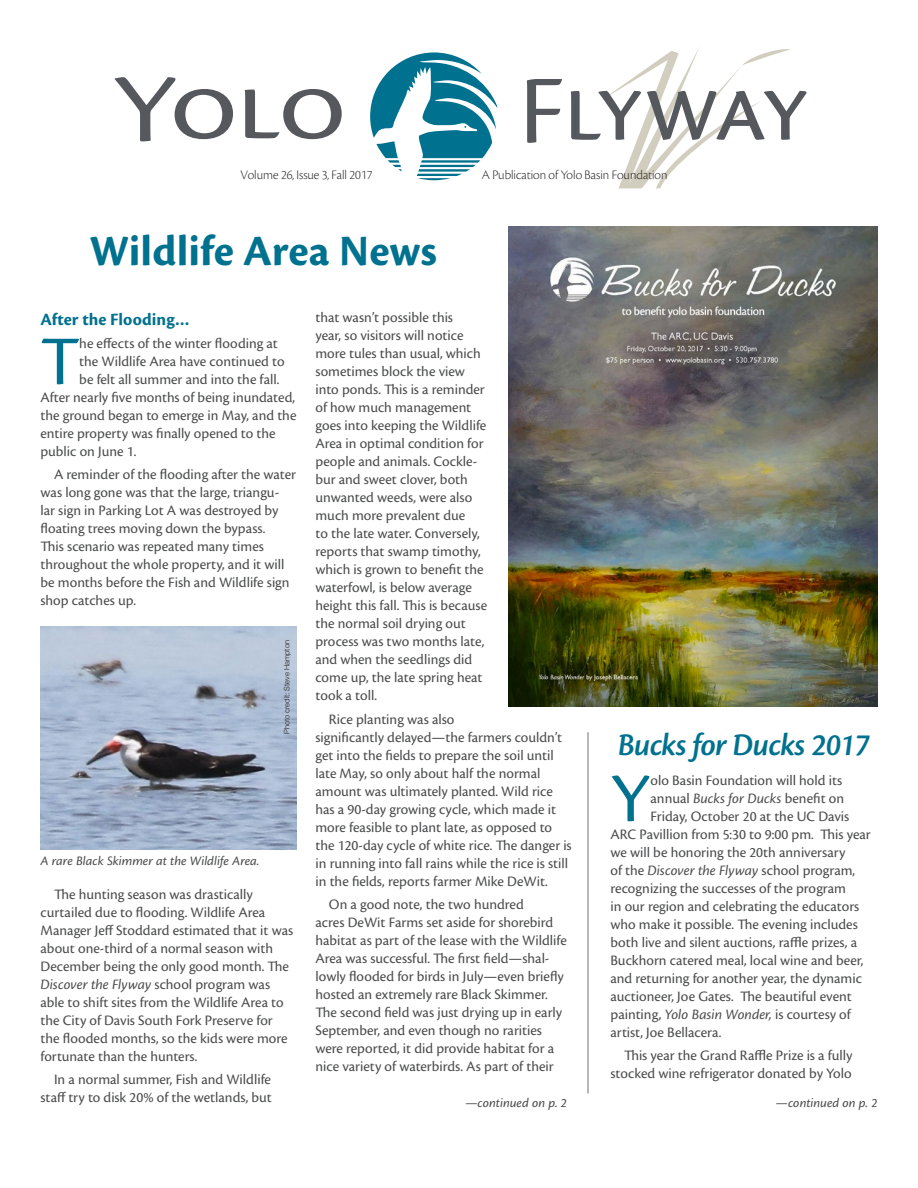
<style>
.page{position:relative;width:918px;height:1188px;background:#fff}
.page>*{position:absolute;margin:0;border:0;box-sizing:border-box;transform-origin:0 0}
.Body_Drop_Cap{font:72.3px "Cronos Pro";color:#00718e}
.Headline_big{font:700 45px "Cronos Pro";color:#00718e}
.Subhead_2_Fut_Con_Bo{font:33px "Cronos Pro Semibold Disp It";letter-spacing:-.02em;color:#00718e}
.Subhead_3_small{font:700 18px "Cronos Pro";color:#00718e}
.Body_text{font:15px/18px "Cronos Pro";color:#4b4c4d}
.Body_Drop_Cap-2{font:15px "Cronos Pro";color:#4b4c4d}
.t1{font:13.5px "Cronos Pro Capt It";letter-spacing:-.005em;color:#4b4c4d}
.t2{font:13.5px "Cronos Pro Lt Disp";color:#231f20}
.Photo_Attrib{font:300 7.5px "Helvetica Neue LT Std";color:#231f20}
.s1{font-style:italic}
</style>
<div class="page">
<svg style="left:370px;top:52px;width:127px;height:128px"></svg>
<svg style="left:115px;top:77px;width:118px;height:64px"></svg>
<svg style="left:245px;top:89px;width:97px;height:50px"></svg>
<svg style="left:527px;top:79px;width:35px;height:64px"></svg>
<svg style="left:571px;top:48px;width:236px;height:140px"></svg>
<img style="left:509px;top:227px;width:369px;height:479px">
<hr style="left:588px;top:732px;width:1px;height:362px;background:#717275">
<img style="left:40px;top:626px;width:257px;height:224px">
<p class="t2" style="left:241px;top:167px;width:133px">Volume 26, Issue 3, Fall 2017</p>
<p class="t2" style="left:482px;top:167px;width:187px">A Publication of Yolo Basin Foundation</p>
<p class="Headline_big" style="left:90px;top:225px;width:349px">Wildlife Area News</p>
<p class="Subhead_3_small" style="left:40px;top:309px;width:150px">After the Flooding…</p>
<p class="Body_Drop_Cap" style="left:40px;top:320px;width:40px">T</p>
<p class="Body_Drop_Cap-2" style="left:79px;top:335px;width:200px">he effects of the winter flooding at</p>
<p class="Body_Drop_Cap-2" style="left:79px;top:353px;width:207px">the Wildlife Area have continued to</p>
<p class="Body_Drop_Cap-2" style="left:79px;top:371px;width:202px">be felt all summer and into the fall.</p>
<p class="Body_Drop_Cap-2" style="left:40px;top:389px;width:256px">After nearly five months of being inundated,</p>
<p class="Body_Drop_Cap-2" style="left:40px;top:407px;width:258px">the ground began to emerge in May, and the</p>
<p class="Body_Drop_Cap-2" style="left:40px;top:425px;width:237px">entire property was finally opened to the</p>
<p class="Body_Drop_Cap-2" style="left:40px;top:443px;width:97px">public on June 1.</p>
<p class="Body_text" style="left:40px;top:466px;width:257px;text-indent:14px">A reminder of the flooding after the water was long gone was that the large, triangu&shy;lar sign in Parking Lot A was destroyed by floating trees moving down the bypass.<br>This scenario was repeated many times throughout the whole property, and it will be months before the Fish and Wildlife sign shop catches up.</p>
<p class="Photo_Attrib" style="left:282px;top:734px;width:95px;rotate:-90deg">Photo credit: Steve Hampton</p>
<p class="t1" style="left:40px;top:853px;width:220px">A rare Black Skimmer at the Wildlife Area.</p>
<p class="Body_text" style="left:40px;top:885px;width:254px;text-indent:14px">The hunting season was drastically curtailed due to flooding. Wildlife Area Manager Jeff Stoddard estimated that it was about one-third of a normal season with December being the only good month. The <span class="s1">Discover the Flyway</span> school program was able to shift sites from the Wildlife Area to the City of Davis South Fork Preserve for the flooded months, so the kids were more fortunate than the hunters.</p>
<p class="Body_text" style="left:40px;top:1071px;width:233px;text-align:right">In a normal summer, Fish and Wildlife staff try to disk 20% of the wetlands, but</p>
<p class="Body_text" style="left:315px;top:309px;width:173px">that wasn’t possible this<br>year, so visitors will notice more tules than usual, which sometimes block the view into ponds. This is a reminder of how much management goes into keeping the Wildlife<br>Area in optimal condition for people and animals. Cockle&shy;bur and sweet clover, both unwanted weeds, were also much more prevalent due<br>to the late water. Conversely, reports that swamp timothy, which is grown to benefit the waterfowl, is below average height this fall. This is because the normal soil drying out process was two months late, and when the seedlings did come up, the late spring heat took a toll.</p>
<p class="Body_text" style="left:315px;top:710px;width:258px;text-indent:14px">Rice planting was also<br>significantly delayed—the farmers couldn’t get into the fields to prepare the soil until late May, so only about half the normal amount was ultimately planted. Wild rice has a 90-day growing cycle, which made it more feasible to plant late, as opposed to the 120-day cycle of white rice. The danger is in running into fall rains while the rice is still in the fields, reports farmer Mike DeWit.</p>
<p class="Body_text" style="left:315px;top:895px;width:253px;text-indent:14px">On a good note, the two hundred<br>acres DeWit Farms set aside for shorebird habitat as part of the lease with the Wildlife Area was successful. The first field—shal&shy;lowly flooded for birds in July—even briefly hosted an extremely rare Black Skimmer.<br>The second field was just drying up in early September, and even though no rarities were reported, it did provide habitat for a nice variety of waterbirds. As part of their</p>
<p class="Subhead_2_Fut_Con_Bo" style="left:618px;top:726px;width:253px">Bucks for Ducks 2017</p>
<p class="Body_Drop_Cap" style="left:610px;top:757px;width:42px">Y</p>
<p class="Body_Drop_Cap-2" style="left:651px;top:772px;width:193px">olo Basin Foundation will hold its</p>
<p class="Body_Drop_Cap-2" style="left:651px;top:790px;width:195px">annual <span class="s1">Bucks for Ducks</span> benefit on</p>
<p class="Body_Drop_Cap-2" style="left:651px;top:808px;width:200px">Friday, October 20 at the UC Davis</p>
<p class="Body_Drop_Cap-2" style="left:610px;top:826px;width:262px">ARC Pavillion from 5:30 to 9:00 pm. This year</p>
<p class="Body_Drop_Cap-2" style="left:610px;top:844px;width:236px">we will be honoring the 20th anniversary</p>
<p class="Body_Drop_Cap-2" style="left:610px;top:862px;width:246px">of the <span class="s1">Discover the Flyway</span> school program,</p>
<p class="Body_Drop_Cap-2" style="left:610px;top:880px;width:237px">recognizing the successes of the program</p>
<p class="Body_Drop_Cap-2" style="left:610px;top:898px;width:250px">in our region and celebrating the educators</p>
<p class="Body_Drop_Cap-2" style="left:610px;top:916px;width:249px">who make it possible. The evening includes</p>
<p class="Body_Drop_Cap-2" style="left:610px;top:934px;width:248px">both live and silent auctions, raffle prizes, a</p>
<p class="Body_Drop_Cap-2" style="left:610px;top:952px;width:254px">Buckhorn catered meal, local wine and beer,</p>
<p class="Body_Drop_Cap-2" style="left:610px;top:970px;width:253px">and returning for another year, the dynamic</p>
<p class="Body_Drop_Cap-2" style="left:610px;top:988px;width:243px">auctioneer, Joe Gates. The beautiful event</p>
<p class="Body_Drop_Cap-2" style="left:610px;top:1006px;width:242px">painting, <span class="s1">Yolo Basin Wonder,</span> is courtesy of</p>
<p class="Body_Drop_Cap-2" style="left:610px;top:1024px;width:112px">artist, Joe Bellacera.</p>
<p class="Body_text" style="left:610px;top:1047px;width:244px;text-align:right">This year the Grand Raffle Prize is a fully stocked wine refrigerator donated by Yolo</p>
<p class="t1" style="left:465px;top:1095px;width:103px">—continued on p. 2</p>
<p class="t1" style="left:776px;top:1095px;width:103px">—continued on p. 2</p>
</div>
